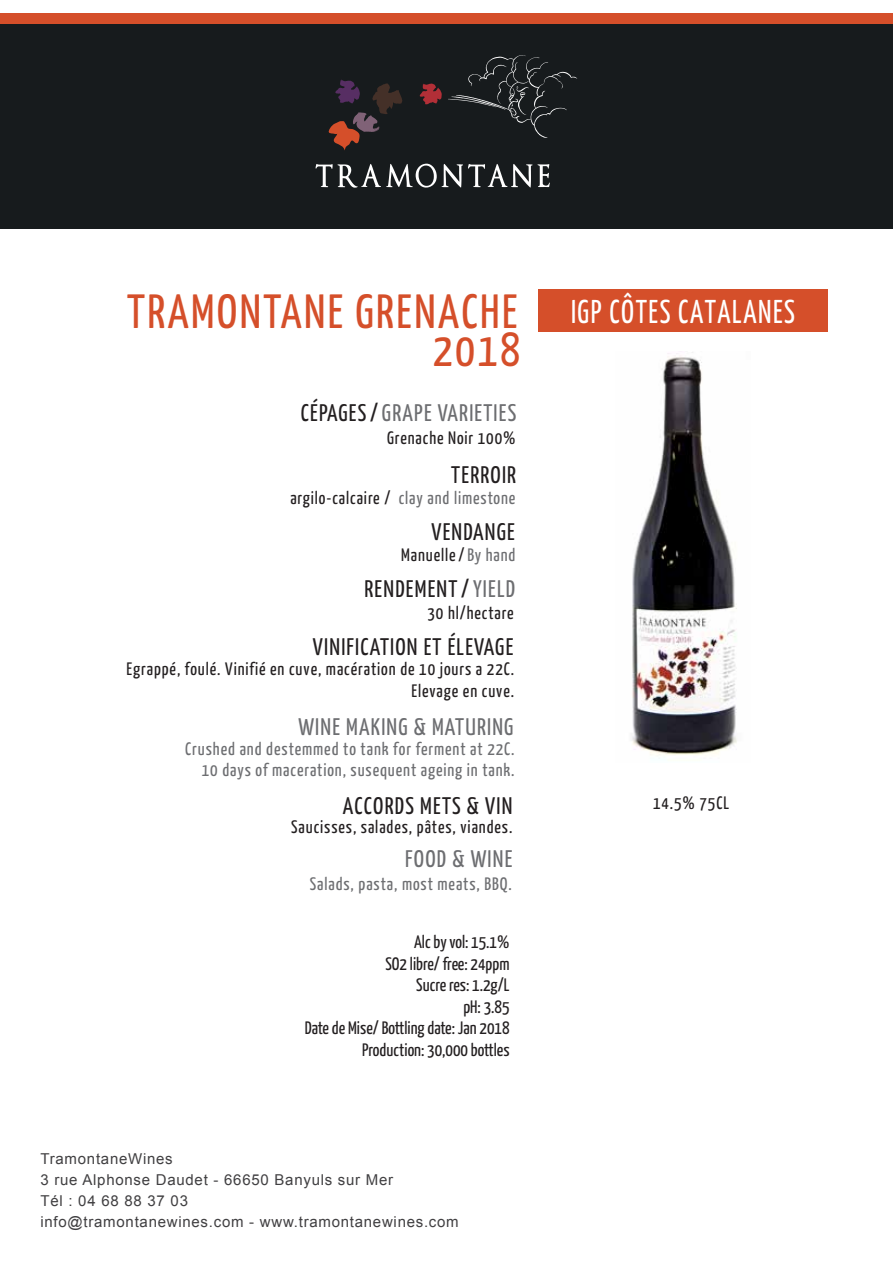
<style>
.page{position:relative;width:893px;height:1263px;background:#fff}
.page>*{position:absolute;margin:0;border:0;box-sizing:border-box;transform-origin:0 0}
.t1{font:48px/38.5px "Yanone Kaffeesatz";letter-spacing:.05em;color:#d54f2a;text-align:right}
.t2{font:33px "Yanone Kaffeesatz";letter-spacing:.05em;color:#fff;scale:.92 1}
.t3{font:24px "Yanone Kaffeesatz";letter-spacing:.05em;color:#231f20}
.t4{font:24px "Yanone Kaffeesatz";letter-spacing:.05em;color:#6d6e71}
.t5{font:18px/21.6px "Yanone Kaffeesatz";letter-spacing:.05em;color:#231f20;text-align:right}
.t6{font:18px/21.6px "Yanone Kaffeesatz";color:#231f20;text-align:right}
.t7{font:18px/21.6px "Yanone Kaffeesatz";letter-spacing:.05em;color:#6d6e71;text-align:right}
.t8{font:15px/21px "Arial";letter-spacing:.05em;color:#414042}
.s1{color:#231f20}
.s2{color:#6d6e71}
</style>
<div class="page">
<div style="left:538px;top:290px;width:290px;height:42px;background:#d54f2a"></div>
<div style="left:0;top:19px;width:893px;height:210px;background:#171b1d"></div>
<svg style="left:316px;top:164px;width:234px;height:24px"></svg>
<svg style="left:328px;top:80px;width:74px;height:71px"></svg>
<svg style="left:420px;top:84px;width:22px;height:20px"></svg>
<svg style="left:448px;top:55px;width:129px;height:83px"></svg>
<div style="left:0;top:13px;width:893px;height:11px;background:#d54f2a"></div>
<img style="left:631px;top:352px;width:106px;height:407px">
<h1 class="t1" style="left:127px;top:290px;width:395px">TRAMONTANE GRENACHE<br>2018</h1>
<h2 class="t2" style="left:571px;top:291px;width:245px">IGP CÔTES CATALANES</h2>
<h3 class="t4" style="left:301px;top:398px;width:217px"><span class="s1">CÉPAGES /</span> GRAPE VARIETIES</h3>
<p class="t5" style="left:387px;top:427px;width:130px">Grenache Noir 100%</p>
<h3 class="t3" style="left:451px;top:460px;width:66px">TERROIR</h3>
<p class="t5" style="left:290px;top:486px;width:226px">argilo-calcaire / <span class="s2">clay and limestone</span></p>
<h3 class="t3" style="left:431px;top:517px;width:85px">VENDANGE</h3>
<p class="t5" style="left:401px;top:544px;width:116px">Manuelle / <span class="s2">By hand</span></p>
<h3 class="t3" style="left:364px;top:574px;width:152px">RENDEMENT / <span class="s2">YIELD</span></h3>
<p class="t5" style="left:427px;top:601px;width:88px">30 hl/hectare</p>
<h3 class="t3" style="left:313px;top:632px;width:202px">VINIFICATION ET ÉLEVAGE</h3>
<p class="t5" style="left:126px;top:658px;width:389px">Egrappé, foulé. Vinifié en cuve, macération de 10 jours a 22C.<br>Elevage en cuve.</p>
<h3 class="t4" style="left:298px;top:712px;width:217px">WINE MAKING &amp; MATURING</h3>
<p class="t7" style="left:185px;top:737px;width:331px">Crushed and destemmed to tank for ferment at 22C.<br>10 days of maceration, susequent ageing in tank.</p>
<h3 class="t3" style="left:343px;top:791px;width:171px">ACCORDS METS &amp; VIN</h3>
<p class="t5" style="left:291px;top:815px;width:223px">Saucisses, salades, pâtes, viandes.</p>
<h3 class="t4" style="left:405px;top:844px;width:109px">FOOD &amp; WINE</h3>
<p class="t7" style="left:310px;top:872px;width:203px">Salads, pasta, most meats, BBQ.</p>
<p class="t6" style="left:305px;top:930px;width:206px">Alc by vol: 15.1%<br>SO2 libre/ free: 24ppm<br>Sucre res: 1.2g/L<br>pH: 3.85<br>Date de Mise/ Bottling date: Jan 2018<br>Production: 30,000 bottles</p>
<p class="t8" style="left:40px;top:1148px;width:420px">TramontaneWines<br>3 rue Alphonse Daudet - 66650 Banyuls sur Mer<br>Tél : 04 68 88 37 03<br>info@tramontanewines.com - www.tramontanewines.com</p>
<p class="t5" style="left:653px;top:791px;width:77px">14.5% 75CL</p>
</div>
